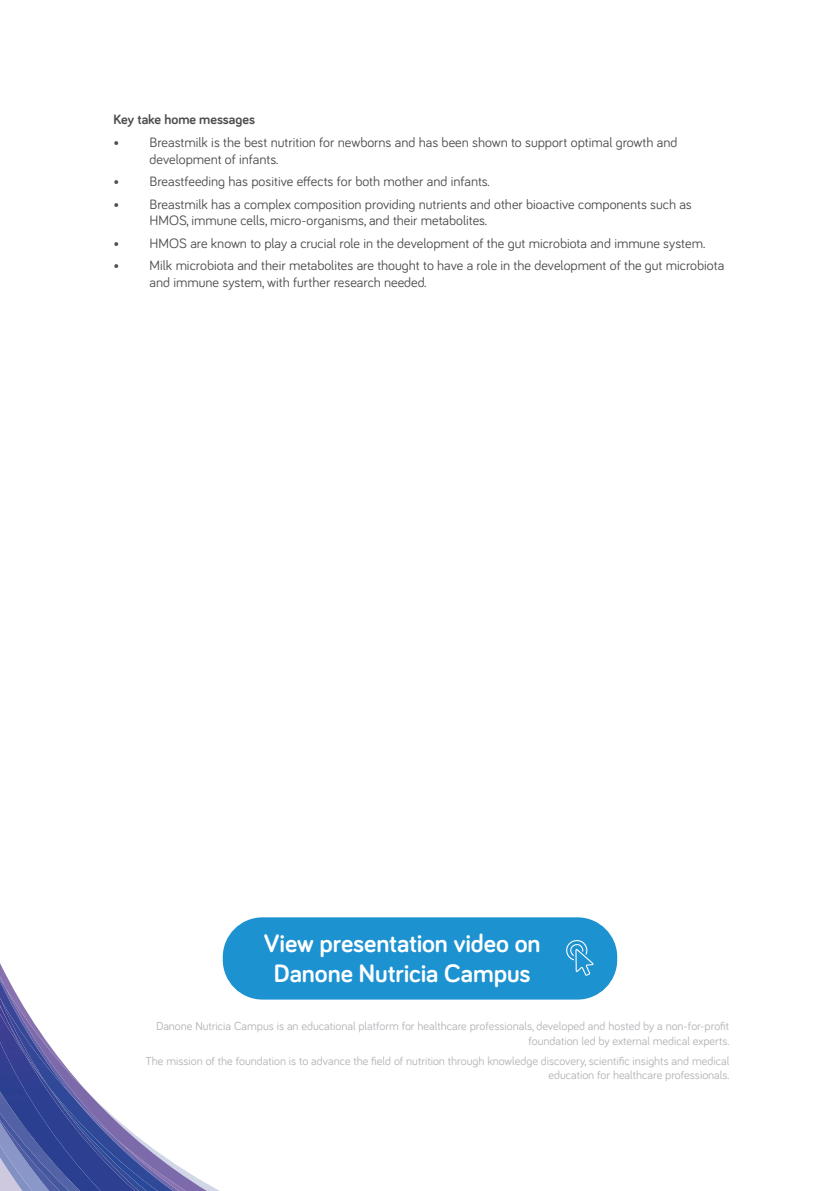
<style>
.page{position:relative;width:840px;height:1191px;background:#fff}
.page>*{position:absolute;margin:0;border:0;box-sizing:border-box;transform-origin:0 0}
.t1{font:700 26px/30px "Bariol";letter-spacing:-.005em;color:#fff;text-align:center}
.t2{font:14px/16.8px "Bariol";color:#4b4c4d}
.t3{font:700 14px "Bariol";color:#4b4c4d}
.t4{font:12px/14.4px "Bariol";color:#b2b3b7;text-align:right}
</style>
<div class="page">
<svg style="left:0;top:976px;width:254px;height:215px"></svg>
<img style="left:1px;top:999px;width:172px;height:192px">
<img style="left:0;top:981px;width:73px;height:116px">
<img style="left:48px;top:1085px;width:110px;height:106px">
<div style="left:223px;top:917px;width:394px;height:82px;background:#1d92d1;border-radius:40px"></div>
<svg style="left:566px;top:940px;width:27px;height:36px"></svg>
<p class="t3" style="left:113px;top:110px;width:143px">Key take home messages</p>
<p class="t2" style="left:149px;top:133px;width:529px;text-indent:-36px">• Breastmilk is the best nutrition for newborns and has been shown to support optimal growth and development of infants.</p>
<p class="t2" style="left:113px;top:172px;width:377px">• Breastfeeding has positive effects for both mother and infants.</p>
<p class="t2" style="left:149px;top:195px;width:543px;text-indent:-36px">• Breastmilk has a complex composition providing nutrients and other bioactive components such as<br>HMOS, immune cells, micro-organisms, and their metabolites.</p>
<p class="t2" style="left:113px;top:234px;width:593px">• HMOS are known to play a crucial role in the development of the gut microbiota and immune system.</p>
<p class="t2" style="left:149px;top:257px;width:576px;text-indent:-36px">• Milk microbiota and their metabolites are thought to have a role in the development of the gut microbiota and immune system, with further research needed.</p>
<h1 class="t1" style="left:264px;top:927px;width:278px">View presentation video on<br>Danone Nutricia Campus</h1>
<p class="t4" style="left:156px;top:1018px;width:574px">Danone Nutricia Campus is an educational platform for healthcare professionals, developed and hosted by a non-for-profit foundation led by external medical experts.</p>
<p class="t4" style="left:145px;top:1053px;width:585px">The mission of the foundation is to advance the field of nutrition through knowledge discovery, scientific insights and medical education for healthcare professionals.</p>
</div>
